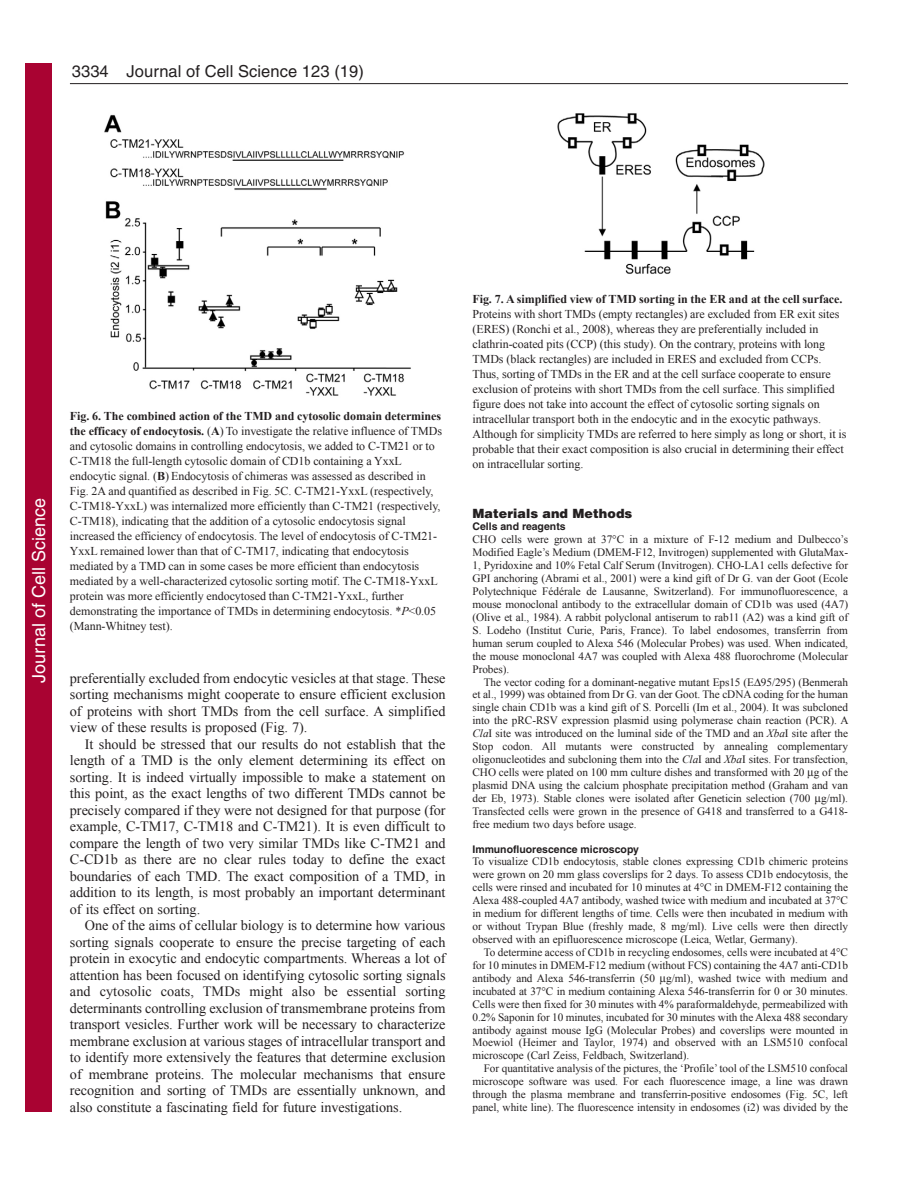
<style>
.page{position:relative;width:918px;height:1188px;background:#fff}
.page>*{position:absolute;margin:0;border:0;box-sizing:border-box;transform-origin:0 0}
.t1{font:18px "Helvetica";color:#fff}
.t2{font:16.5px "Helvetica";letter-spacing:.005em;color:#231f20}
.t3{font:14.25px/16.5px "Times New Roman";letter-spacing:-.005em;color:#231f20;text-align:justify}
.t4{font:900 12.75px "Helvetica";letter-spacing:.005em;color:#231f20}
.t5{font:12px/15px "Times New Roman";letter-spacing:-.005em;color:#231f20}
.t6{font:700 12px "Times New Roman";letter-spacing:-.005em;color:#231f20}
.t7{font:11.25px/12.9px "Times New Roman";letter-spacing:-.005em;color:#231f20;text-align:justify}
.t8{font:700 10.5px "Helvetica";color:#231f20}
.s1{font-weight:700}
.s2{font-style:italic}
</style>
<div class="page">
<hr style="left:70px;top:83px;width:778px;height:1px;background:#231f20">
<img style="left:104px;top:114px;width:307px;height:282px">
<img style="left:557px;top:113px;width:208px;height:161px">
<div style="left:26px;top:64px;width:26px;height:1048px;background:#a90332"></div>
<h2 class="t2" style="left:72px;top:65px;width:294px">3334 Journal of Cell Science 123 (19)</h2>
<h1 class="t1" style="left:28px;top:683px;width:186px;rotate:-90deg">Journal of Cell Science</h1>
<p class="t5" style="left:70px;top:409px;width:374px"><span class="s1">Fig. 6. The combined action of the TMD and cytosolic domain determines the efficacy of endocytosis.</span> (<span class="s1">A</span>) To investigate the relative influence of TMDs and cytosolic domains in controlling endocytosis, we added to C-TM21 or to C-TM18 the full-length cytosolic domain of CD1b containing a YxxL endocytic signal. (<span class="s1">B</span>) Endocytosis of chimeras was assessed as described in Fig. 2A and quantified as described in Fig. 5C. C-TM21-YxxL (respectively, C-TM18-YxxL) was internalized more efficiently than C-TM21 (respectively, C-TM18), indicating that the addition of a cytosolic endocytosis signal increased the efficiency of endocytosis. The level of endocytosis of C-TM21- YxxL remained lower than that of C-TM17, indicating that endocytosis mediated by a TMD can in some cases be more efficient than endocytosis mediated by a well-characterized cytosolic sorting motif. The C-TM18-YxxL protein was more efficiently endocytosed than C-TM21-YxxL, further demonstrating the importance of TMDs in determining endocytosis. *<span class="s2">P</span>&lt;0.05 (Mann-Whitney test).</p>
<p class="t3" style="left:70px;top:669px;width:377px">preferentially excluded from endocytic vesicles at that stage. These sorting mechanisms might cooperate to ensure efficient exclusion of proteins with short TMDs from the cell surface. A simplified view of these results is proposed (Fig. 7).</p>
<p class="t3" style="left:70px;top:735px;width:377px;text-indent:15px">It should be stressed that our results do not establish that the length of a TMD is the only element determining its effect on sorting. It is indeed virtually impossible to make a statement on this point, as the exact lengths of two different TMDs cannot be precisely compared if they were not designed for that purpose (for example, C-TM17, C-TM18 and C-TM21). It is even difficult to compare the length of two very similar TMDs like C-TM21 and C-CD1b as there are no clear rules today to define the exact boundaries of each TMD. The exact composition of a TMD, in addition to its length, is most probably an important determinant of its effect on sorting.</p>
<p class="t3" style="left:70px;top:917px;width:377px;text-indent:15px">One of the aims of cellular biology is to determine how various sorting signals cooperate to ensure the precise targeting of each protein in exocytic and endocytic compartments. Whereas a lot of attention has been focused on identifying cytosolic sorting signals and cytosolic coats, TMDs might also be essential sorting determinants controlling exclusion of transmembrane proteins from transport vesicles. Further work will be necessary to characterize membrane exclusion at various stages of intracellular transport and to identify more extensively the features that determine exclusion of membrane proteins. The molecular mechanisms that ensure recognition and sorting of TMDs are essentially unknown, and also constitute a fascinating field for future investigations.</p>
<p class="t6" style="left:472px;top:292px;width:372px">Fig. 7. A simplified view of TMD sorting in the ER and at the cell surface.</p>
<p class="t5" style="left:472px;top:306px;width:376px">Proteins with short TMDs (empty rectangles) are excluded from ER exit sites (ERES) (Ronchi et al., 2008), whereas they are preferentially included in clathrin-coated pits (CCP) (this study). On the contrary, proteins with long TMDs (black rectangles) are included in ERES and excluded from CCPs.<br>Thus, sorting of TMDs in the ER and at the cell surface cooperate to ensure exclusion of proteins with short TMDs from the cell surface. This simplified figure does not take into account the effect of cytosolic sorting signals on intracellular transport both in the endocytic and in the exocytic pathways.<br>Although for simplicity TMDs are referred to here simply as long or short, it is probable that their exact composition is also crucial in determining their effect on intracellular sorting.</p>
<p class="t4" style="left:472px;top:508px;width:161px">Materials and Methods</p>
<p class="t8" style="left:472px;top:523px;width:95px">Cells and reagents</p>
<p class="t7" style="left:472px;top:533px;width:377px">CHO cells were grown at 37°C in a mixture of F-12 medium and Dulbecco’s Modified Eagle’s Medium (DMEM-F12, Invitrogen) supplemented with GlutaMax-1, Pyridoxine and 10% Fetal Calf Serum (Invitrogen). CHO-LA1 cells defective for GPI anchoring (Abrami et al., 2001) were a kind gift of Dr G. van der Goot (Ecole Polytechnique Fédérale de Lausanne, Switzerland). For immunofluorescence, a mouse monoclonal antibody to the extracellular domain of CD1b was used (4A7) (Olive et al., 1984). A rabbit polyclonal antiserum to rab11 (A2) was a kind gift of S. Lodeho (Institut Curie, Paris, France). To label endosomes, transferrin from human serum coupled to Alexa 546 (Molecular Probes) was used. When indicated, the mouse monoclonal 4A7 was coupled with Alexa 488 fluorochrome (Molecular Probes).</p>
<p class="t7" style="left:472px;top:675px;width:378px;text-indent:11px">The vector coding for a dominant-negative mutant Eps15 (E 95/295) (Benmerah et al., 1999) was obtained from Dr G. van der Goot. The cDNA coding for the human single chain CD1b was a kind gift of S. Porcelli (Im et al., 2004). It was subcloned into the pRC-RSV expression plasmid using polymerase chain reaction (PCR). A <span class="s2">Cla</span>I site was introduced on the luminal side of the TMD and an <span class="s2">Xba</span>I site after the Stop codon. All mutants were constructed by annealing complementary oligonucleotides and subcloning them into the <span class="s2">Cla</span>I and <span class="s2">Xba</span>I sites. For transfection, CHO cells were plated on 100 mm culture dishes and transformed with 20 g of the plasmid DNA using the calcium phosphate precipitation method (Graham and van der Eb, 1973). Stable clones were isolated after Geneticin selection (700 g/ml).<br>Transfected cells were grown in the presence of G418 and transferred to a G418- free medium two days before usage.</p>
<p class="t8" style="left:472px;top:845px;width:168px">Immunofluorescence microscopy</p>
<p class="t7" style="left:472px;top:855px;width:377px">To visualize CD1b endocytosis, stable clones expressing CD1b chimeric proteins were grown on 20 mm glass coverslips for 2 days. To assess CD1b endocytosis, the cells were rinsed and incubated for 10 minutes at 4°C in DMEM-F12 containing the Alexa 488-coupled 4A7 antibody, washed twice with medium and incubated at 37°C in medium for different lengths of time. Cells were then incubated in medium with or without Trypan Blue (freshly made, 8 mg/ml). Live cells were then directly observed with an epifluorescence microscope (Leica, Wetlar, Germany).</p>
<p class="t7" style="left:472px;top:946px;width:377px;text-indent:11px">To determine access of CD1b in recycling endosomes, cells were incubated at 4°C for 10 minutes in DMEM-F12 medium (without FCS) containing the 4A7 anti-CD1b antibody and Alexa 546-transferrin (50 g/ml), washed twice with medium and incubated at 37°C in medium containing Alexa 546-transferrin for 0 or 30 minutes.<br>Cells were then fixed for 30 minutes with 4% paraformaldehyde, permeabilized with 0.2% Saponin for 10 minutes, incubated for 30 minutes with the Alexa 488 secondary antibody against mouse IgG (Molecular Probes) and coverslips were mounted in Moewiol (Heimer and Taylor, 1974) and observed with an LSM510 confocal microscope (Carl Zeiss, Feldbach, Switzerland).</p>
<p class="t7" style="left:472px;top:1062px;width:377px;text-indent:11px">For quantitative analysis of the pictures, the ‘Profile’ tool of the LSM510 confocal microscope software was used. For each fluorescence image, a line was drawn through the plasma membrane and transferrin-positive endosomes (Fig. 5C, left panel, white line). The fluorescence intensity in endosomes (i2) was divided by the</p>
</div>
